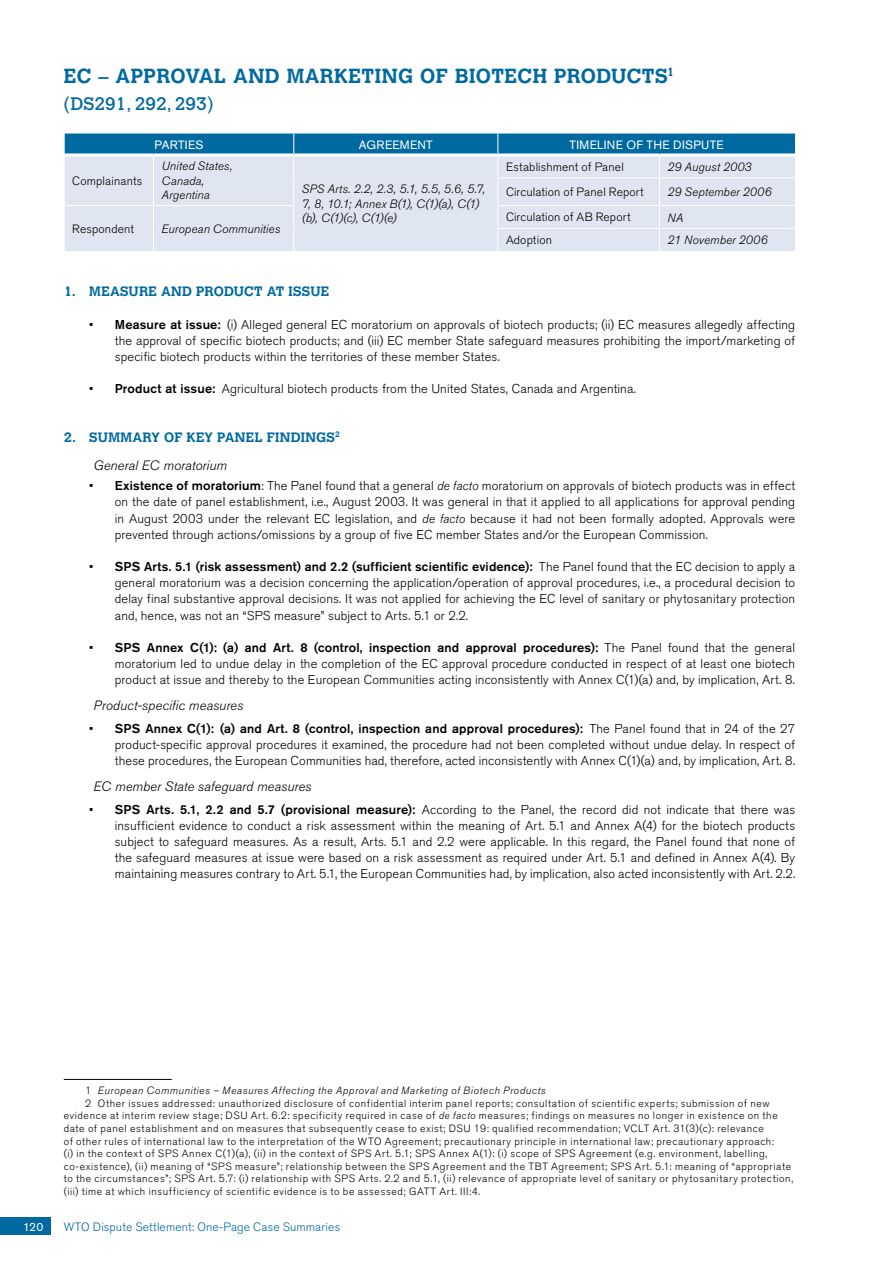
<style>
.page{position:relative;width:893px;height:1263px;background:#fff}
.page>*{position:absolute;margin:0;border:0;box-sizing:border-box;transform-origin:0 0}
.head1{font:700 20.25px "Calvert MT Std";letter-spacing:.02em;color:#006aa0}
.head2{font:18px "Calvert MT Std";color:#006aa0}
.head4{font:italic 300 13.5px "Akzidenz Grotesk BE";letter-spacing:.01em;color:#000}
.head3{font:700 13.5px "Calvert MT Std";letter-spacing:.015em;color:#006aa0}
.body_texte{font:300 12.75px/16.2px "Akzidenz Grotesk BE";letter-spacing:.01em;color:#000;text-align:justify}
.tab_roman{font:italic 300 12px/14.4px "Akzidenz Grotesk BE";letter-spacing:.01em;color:#000}
.tab_roman-2{font:300 12px "Akzidenz Grotesk BE";letter-spacing:.015em;color:#000}
.t1{font:300 12px "Akzidenz Grotesk BE";letter-spacing:.015em;color:#006aa0}
.tab_head1{font:12px "Akzidenz Grotesk BE";letter-spacing:.025em;color:#fff}
.footnotes{font:300 10.5px/12.6px "Akzidenz Grotesk BE";letter-spacing:.055em;color:#000}
.footnotes-2{font:italic 300 10.5px "Akzidenz Grotesk BE";letter-spacing:.055em;color:#000}
.s1{font-weight:500}
.s2{font-style:italic}
.s3{font-style:normal}
</style>
<div class="page">
<div style="left:0;top:1218px;width:50px;height:17px;background:#006aa0"></div>
<svg style="left:64px;top:133px;width:731px;height:118px;background:#bad1e3"></svg>
<hr style="left:153px;top:133px;width:141px;height:1px;background:#fff">
<hr style="left:294px;top:133px;width:204px;height:1px;background:#fff">
<hr style="left:498px;top:133px;width:161px;height:1px;background:#fff">
<hr style="left:659px;top:133px;width:137px;height:1px;background:#fff">
<hr style="left:65px;top:153px;width:88px;height:3px;background:#fff">
<hr style="left:153px;top:153px;width:141px;height:3px;background:#fff">
<hr style="left:294px;top:153px;width:204px;height:3px;background:#fff">
<hr style="left:498px;top:153px;width:161px;height:3px;background:#fff">
<hr style="left:659px;top:153px;width:136px;height:3px;background:#fff">
<hr style="left:64px;top:1079px;width:108px;height:1px;background:#000">
<p class="head1" style="left:64px;top:63px;width:612px">EC – APPROVAL AND MARKETING OF BIOTECH PRODUCTS<sup>1</sup></p>
<p class="head2" style="left:64px;top:93px;width:151px">(DS291, 292, 293)</p>
<p class="tab_head1" style="left:154px;top:137px;width:50px">PARTIES</p>
<p class="tab_head1" style="left:359px;top:137px;width:75px">AGREEMENT</p>
<p class="tab_head1" style="left:570px;top:137px;width:156px">TIMELINE OF THE DISPUTE</p>
<p class="tab_roman-2" style="left:72px;top:174px;width:72px">Complainants</p>
<p class="tab_roman" style="left:162px;top:159px;width:72px">United States,<br>Canada,<br>Argentina</p>
<p class="tab_roman-2" style="left:506px;top:160px;width:119px">Establishment of Panel</p>
<p class="tab_roman" style="left:668px;top:160px;width:86px">29 August 2003</p>
<p class="tab_roman-2" style="left:506px;top:185px;width:139px">Circulation of Panel Report</p>
<p class="tab_roman" style="left:668px;top:185px;width:105px">29 September 2006</p>
<p class="tab_roman" style="left:302px;top:182px;width:185px">SPS Arts. 2.2, 2.3, 5.1, 5.5, 5.6, 5.7,<br>7, 8, 10.1; Annex B(1), C(1)(a), C(1) (b), C(1)(c), C(1)(e)</p>
<p class="tab_roman-2" style="left:506px;top:211px;width:126px">Circulation of AB Report</p>
<p class="tab_roman" style="left:668px;top:210px;width:17px">NA</p>
<p class="tab_roman-2" style="left:506px;top:234px;width:47px">Adoption</p>
<p class="tab_roman" style="left:668px;top:233px;width:101px">21 November 2006</p>
<p class="tab_roman-2" style="left:72px;top:222px;width:63px">Respondent</p>
<p class="tab_roman" style="left:162px;top:222px;width:120px">European Communities</p>
<p class="head3" style="left:64px;top:283px;width:267px">1. MEASURE AND PRODUCT AT ISSUE</p>
<p class="body_texte" style="left:115px;top:316px;width:682px;text-indent:-26px">• <span class="s1">Measure at issue:</span> (i) Alleged general EC moratorium on approvals of biotech products; (ii) EC measures allegedly affecting the approval of specific biotech products; and (iii) EC member State safeguard measures prohibiting the import/marketing of specific biotech products within the territories of these member States.</p>
<p class="body_texte" style="left:89px;top:381px;width:548px">• <span class="s1">Product at issue:</span> Agricultural biotech products from the United States, Canada and Argentina.</p>
<p class="head3" style="left:64px;top:428px;width:278px">2. SUMMARY OF KEY PANEL FINDINGS<sup>2</sup></p>
<p class="head4" style="left:94px;top:458px;width:135px">General EC moratorium</p>
<p class="body_texte" style="left:115px;top:478px;width:682px;text-indent:-26px">• <span class="s1">Existence of moratorium</span>: The Panel found that a general <span class="s2">de facto</span> moratorium on approvals of biotech products was in effect on the date of panel establishment, i.e., August 2003. It was general in that it applied to all applications for approval pending in August 2003 under the relevant EC legislation, and <span class="s2">de facto</span> because it had not been formally adopted. Approvals were prevented through actions/omissions by a group of five EC member States and/or the European Commission.</p>
<p class="body_texte" style="left:115px;top:559px;width:682px;text-indent:-26px">• <span class="s1">SPS Arts. 5.1 (risk assessment) and 2.2 (sufficient scientific evidence):</span> The Panel found that the EC decision to apply a general moratorium was a decision concerning the application/operation of approval procedures, i.e., a procedural decision to delay final substantive approval decisions. It was not applied for achieving the EC level of sanitary or phytosanitary protection and, hence, was not an “SPS measure” subject to Arts. 5.1 or 2.2.</p>
<p class="body_texte" style="left:115px;top:640px;width:682px;text-indent:-26px">• <span class="s1">SPS Annex C(1): (a) and Art. 8 (control, inspection and approval procedures):</span> The Panel found that the general moratorium led to undue delay in the completion of the EC approval procedure conducted in respect of at least one biotech product at issue and thereby to the European Communities acting inconsistently with Annex C(1)(a) and, by implication, Art. 8.</p>
<p class="head4" style="left:94px;top:698px;width:151px">Product-specific measures</p>
<p class="body_texte" style="left:115px;top:720px;width:682px;text-indent:-26px">• <span class="s1">SPS Annex C(1): (a) and Art. 8 (control, inspection and approval procedures):</span> The Panel found that in 24 of the 27 product-specific approval procedures it examined, the procedure had not been completed without undue delay. In respect of these procedures, the European Communities had, therefore, acted inconsistently with Annex C(1)(a) and, by implication, Art. 8.</p>
<p class="head4" style="left:94px;top:779px;width:219px">EC member State safeguard measures</p>
<p class="body_texte" style="left:115px;top:801px;width:682px;text-indent:-26px">• <span class="s1">SPS Arts. 5.1, 2.2 and 5.7 (provisional measure):</span> According to the Panel, the record did not indicate that there was insufficient evidence to conduct a risk assessment within the meaning of Art. 5.1 and Annex A(4) for the biotech products subject to safeguard measures. As a result, Arts. 5.1 and 2.2 were applicable. In this regard, the Panel found that none of the safeguard measures at issue were based on a risk assessment as required under Art. 5.1 and defined in Annex A(4). By maintaining measures contrary to Art. 5.1, the European Communities had, by implication, also acted inconsistently with Art. 2.2.</p>
<p class="footnotes-2" style="left:85px;top:1084px;width:462px"><span class="s3">1</span> European Communities – Measures Affecting the Approval and Marketing of Biotech Products</p>
<p class="footnotes" style="left:64px;top:1097px;width:731px;text-indent:21px">2 Other issues addressed: unauthorized disclosure of confidential interim panel reports; consultation of scientific experts; submission of new evidence at interim review stage; DSU Art. 6.2: specificity required in case of <span class="s2">de facto</span> measures; findings on measures no longer in existence on the date of panel establishment and on measures that subsequently cease to exist; DSU 19: qualified recommendation; VCLT Art. 31(3)(c): relevance<br>of other rules of international law to the interpretation of the WTO Agreement; precautionary principle in international law; precautionary approach:<br>(i) in the context of SPS Annex C(1)(a), (ii) in the context of SPS Art. 5.1; SPS Annex A(1): (i) scope of SPS Agreement (e.g. environment, labelling, co-existence), (ii) meaning of “SPS measure”; relationship between the SPS Agreement and the TBT Agreement; SPS Art. 5.1: meaning of “appropriate to the circumstances”; SPS Art. 5.7: (i) relationship with SPS Arts. 2.2 and 5.1, (ii) relevance of appropriate level of sanitary or phytosanitary protection, (iii) time at which insufficiency of scientific evidence is to be assessed; GATT Art. III:4.</p>
<p class="tab_head1" style="left:23px;top:1220px;width:22px">120</p>
<p class="t1" style="left:64px;top:1220px;width:278px">WTO Dispute Settlement: One-Page Case Summaries</p>
</div>
